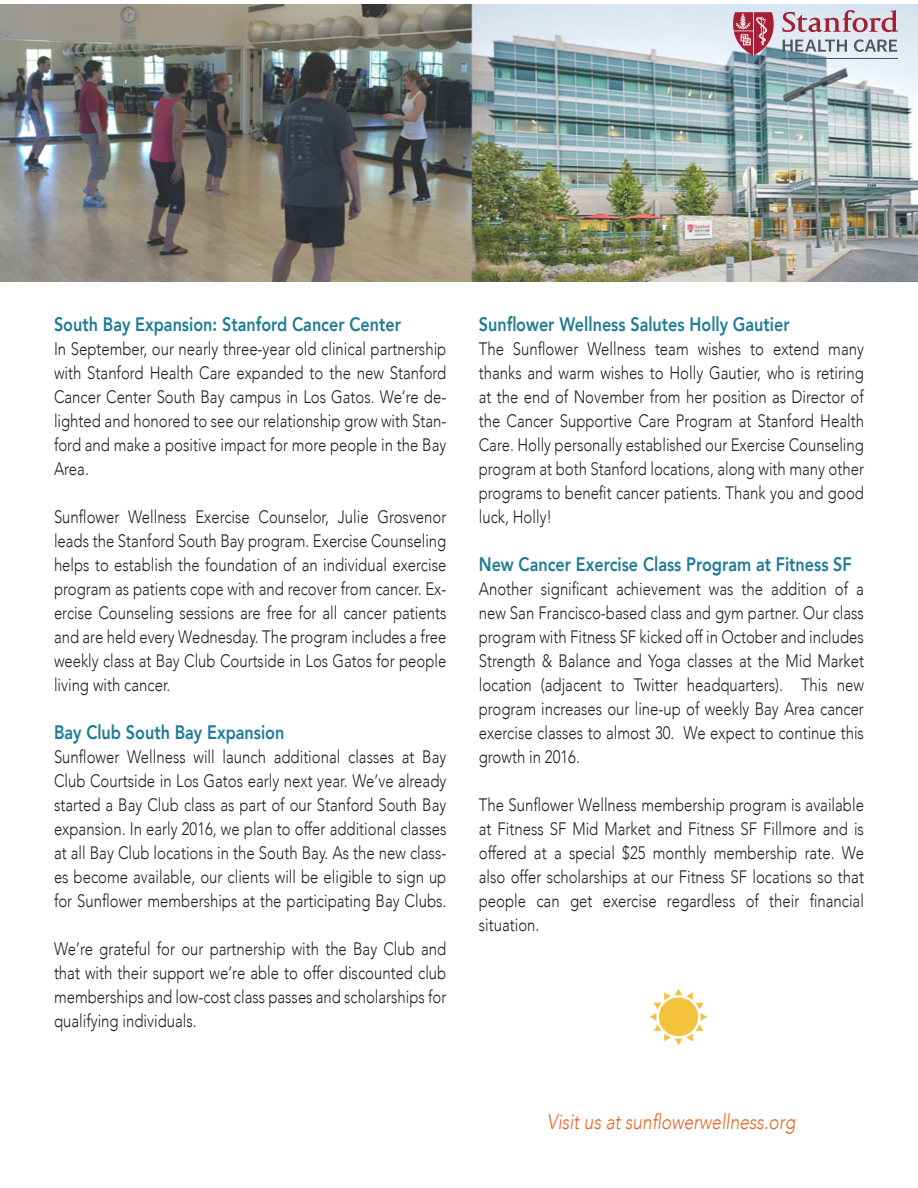
<style>
.page{position:relative;width:918px;height:1188px;background:#fff}
.page>*{position:absolute;margin:0;border:0;box-sizing:border-box;transform-origin:0 0}
.t1{font:italic 300 21px "Avenir";color:#e86424;scale:.83 1}
.t2{font:800 19.5px "Avenir";color:#1f7c94;scale:.83 1}
.t3{font:300 18px/24px "Avenir";color:#231f20;scale:.83 1}
</style>
<div class="page">
<img style="left:650px;top:988px;width:58px;height:57px">
<img style="left:0;top:4px;width:918px;height:278px">
<hr style="left:782px;top:58px;width:116px;height:1px;background:#54555a">
<svg style="left:733px;top:10px;width:165px;height:46px;background:#c2a7b3"></svg>
<p class="t2" style="left:54px;top:309px;width:420px">South Bay Expansion: Stanford Cancer Center</p>
<p class="t3" style="left:54px;top:337px;width:474px;text-align:justify">In September, our nearly three-year old clinical partnership with Stanford Health Care expanded to the new Stanford Cancer Center South Bay campus in Los Gatos. We’re de&shy;lighted and honored to see our relationship grow with Stan&shy;ford and make a positive impact for more people in the Bay Area.</p>
<p class="t3" style="left:54px;top:505px;width:474px;text-align:justify">Sunflower Wellness Exercise Counselor, Julie Grosvenor leads the Stanford South Bay program. Exercise Counseling helps to establish the foundation of an individual exercise program as patients cope with and recover from cancer. Ex&shy;ercise Counseling sessions are free for all cancer patients and are held every Wednesday. The program includes a free weekly class at Bay Club Courtside in Los Gatos for people living with cancer.</p>
<p class="t2" style="left:54px;top:717px;width:279px">Bay Club South Bay Expansion</p>
<p class="t3" style="left:54px;top:745px;width:474px">Sunflower Wellness will launch additional classes at Bay<br>Club Courtside in Los Gatos early next year. We’ve already</p>
<p class="t3" style="left:54px;top:793px;width:474px;text-align:justify">started a Bay Club class as part of our Stanford South Bay expansion. In early 2016, we plan to offer additional classes at all Bay Club locations in the South Bay. As the new class&shy;es become available, our clients will be eligible to sign up for Sunflower memberships at the participating Bay Clubs.</p>
<p class="t3" style="left:54px;top:937px;width:474px">We’re grateful for our partnership with the Bay Club and that with their support we’re able to offer discounted club</p>
<p class="t3" style="left:54px;top:985px;width:474px">memberships and low-cost class passes and scholarships for qualifying individuals.</p>
<p class="t2" style="left:479px;top:309px;width:376px">Sunflower Wellness Salutes Holly Gautier</p>
<p class="t3" style="left:479px;top:337px;width:466px;text-align:justify">The Sunflower Wellness team wishes to extend many thanks and warm wishes to Holly Gautier, who is retiring at the end of November from her position as Director of the Cancer Supportive Care Program at Stanford Health Care. Holly personally established our Exercise Counseling program at both Stanford locations, along with many other programs to benefit cancer patients. Thank you and good luck, Holly!</p>
<p class="t2" style="left:479px;top:549px;width:451px">New Cancer Exercise Class Program at Fitness SF</p>
<p class="t3" style="left:479px;top:577px;width:466px">Another significant achievement was the addition of a new San Francisco-based class and gym partner. Our class</p>
<p class="t3" style="left:479px;top:625px;width:466px;text-align:justify">program with Fitness SF kicked off in October and includes Strength &amp; Balance and Yoga classes at the Mid Market location (adjacent to Twitter headquarters). This new</p>
<p class="t3" style="left:479px;top:697px;width:466px">program increases our line-up of weekly Bay Area cancer</p>
<p class="t3" style="left:479px;top:721px;width:466px">exercise classes to almost 30. We expect to continue this</p>
<p class="t3" style="left:479px;top:745px;width:123px">growth in 2016.</p>
<p class="t3" style="left:479px;top:793px;width:466px">The Sunflower Wellness membership program is available at Fitness SF Mid Market and Fitness SF Fillmore and is</p>
<p class="t3" style="left:479px;top:841px;width:466px">offered at a special $25 monthly membership rate. We also offer scholarships at our Fitness SF locations so that</p>
<p class="t3" style="left:479px;top:889px;width:466px">people can get exercise regardless of their financial</p>
<p class="t3" style="left:479px;top:913px;width:75px">situation.</p>
<p class="t1" style="left:547px;top:1109px;width:301px">Visit us at sunflowerwellness.org</p>
</div>
